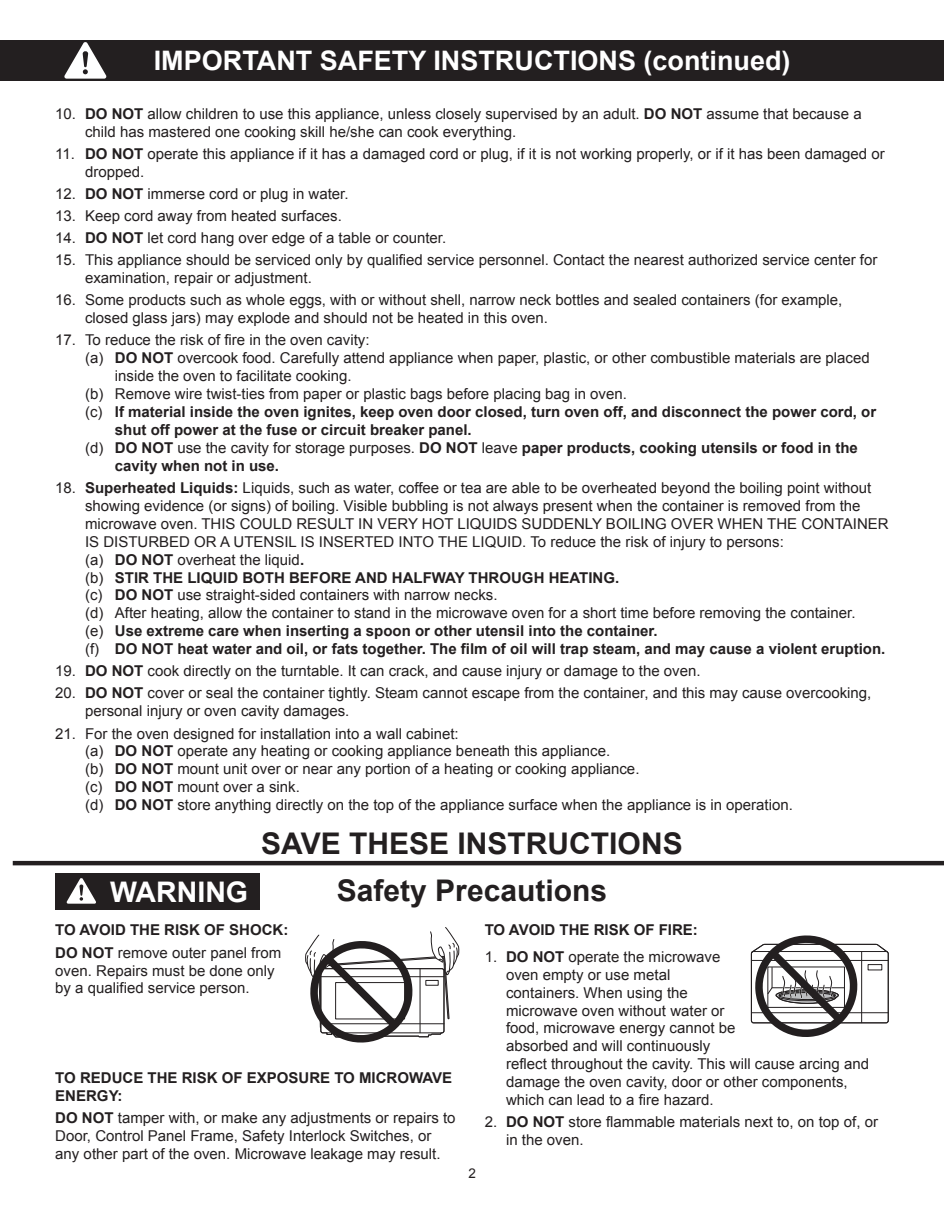
<style>
.page{position:relative;width:944px;height:1212px;background:#fff}
.page>*{position:absolute;margin:0;border:0;box-sizing:border-box;transform-origin:0 0}
.t1{font:700 29.85px "Arial";color:#231f20}
.t2{font:700 28.35px "Arial";color:#fff}
.t3{font:700 26.85px "Arial";color:#fff}
.t4{font:15px/17.9px "Arial";color:#231f20}
.t5{font:700 15px/22.2px "Arial";color:#231f20}
.t6{font:13.5px "Arial";color:#231f20}
.s1{font-weight:700}
.s2{font-weight:400}
</style>
<div class="page">
<div style="left:0;top:40px;width:944px;height:40px;background:#231f20"></div>
<svg style="left:64px;top:42px;width:42px;height:37px"></svg>
<hr style="left:13px;top:861px;width:931px;height:4px;background:#231f20">
<div style="left:55px;top:873px;width:204px;height:36px;background:#231f20"></div>
<svg style="left:67px;top:878px;width:29px;height:26px"></svg>
<svg style="left:305px;top:927px;width:154px;height:115px"></svg>
<svg style="left:751px;top:935px;width:138px;height:102px"></svg>
<h3 class="t3" style="left:154px;top:42px;width:638px">IMPORTANT SAFETY INSTRUCTIONS (continued)</h3>
<p class="t4" style="left:85px;top:105px;width:778px;text-indent:-30px">10. <span class="s1">DO NOT</span> allow children to use this appliance, unless closely supervised by an adult. <span class="s1">DO NOT</span> assume that because a child has mastered one cooking skill he/she can cook everything.</p>
<p class="t4" style="left:85px;top:145px;width:801px;text-indent:-30px">11. <span class="s1">DO NOT</span> operate this appliance if it has a damaged cord or plug, if it is not working properly, or if it has been damaged or dropped.</p>
<p class="t4" style="left:55px;top:185px;width:295px">12. <span class="s1">DO NOT</span> immerse cord or plug in water.</p>
<p class="t4" style="left:55px;top:207px;width:288px">13. Keep cord away from heated surfaces.</p>
<p class="t4" style="left:55px;top:229px;width:392px">14. <span class="s1">DO NOT</span> let cord hang over edge of a table or counter.</p>
<p class="t4" style="left:85px;top:251px;width:794px;text-indent:-30px">15. This appliance should be serviced only by qualified service personnel. Contact the nearest authorized service center for examination, repair or adjustment.</p>
<p class="t4" style="left:85px;top:291px;width:759px;text-indent:-30px">16. Some products such as whole eggs, with or without shell, narrow neck bottles and sealed containers (for example, closed glass jars) may explode and should not be heated in this oven.</p>
<p class="t4" style="left:55px;top:331px;width:316px">17. To reduce the risk of fire in the oven cavity:</p>
<p class="t4" style="left:85px;top:349px;width:786px">(a) <span class="s1">DO NOT</span> overcook food. Carefully attend appliance when paper, plastic, or other combustible materials are placed</p>
<p class="t4" style="left:115px;top:367px;width:238px">inside the oven to facilitate cooking.</p>
<p class="t4" style="left:85px;top:385px;width:543px">(b) Remove wire twist-ties from paper or plastic bags before placing bag in oven.</p>
<p class="t5" style="left:85px;top:401px;width:793px"><span class="s2">(c)</span> If material inside the oven ignites, keep oven door closed, turn oven off, and disconnect the power cord, or</p>
<p class="t5" style="left:115px;top:419px;width:358px">shut off power at the fuse or circuit breaker panel.</p>
<p class="t5" style="left:85px;top:437px;width:774px"><span class="s2">(d)</span> DO NOT <span class="s2">use the cavity for storage purposes.</span> DO NOT <span class="s2">leave</span> paper products, cooking utensils or food in the</p>
<p class="t5" style="left:115px;top:455px;width:166px">cavity when not in use.</p>
<p class="t4" style="left:85px;top:479px;width:805px;text-indent:-30px">18. <span class="s1">Superheated Liquids:</span> Liquids, such as water, coffee or tea are able to be overheated beyond the boiling point without showing evidence (or signs) of boiling. Visible bubbling is not always present when the container is removed from the microwave oven. THIS COULD RESULT IN VERY HOT LIQUIDS SUDDENLY BOILING OVER WHEN THE CONTAINER IS DISTURBED OR A UTENSIL IS INSERTED INTO THE LIQUID. To reduce the risk of injury to persons:<br>(a) <span class="s1">DO NOT</span> overheat the liquid<span class="s1">.<br></span>(b) <span class="s1">STIR THE LIQUID BOTH BEFORE AND HALFWAY THROUGH HEATING.<br></span>(c) <span class="s1">DO NOT</span> use straight-sided containers with narrow necks.<br>(d) After heating, allow the container to stand in the microwave oven for a short time before removing the container.<br>(e) <span class="s1">Use extreme care when inserting a spoon or other utensil into the container.<br></span>(f) <span class="s1">DO NOT heat water and oil, or fats together. The film of oil will trap steam, and may cause a violent eruption.</span></p>
<p class="t4" style="left:55px;top:662px;width:647px">19. <span class="s1">DO NOT</span> cook directly on the turntable. It can crack, and cause injury or damage to the oven.</p>
<p class="t4" style="left:85px;top:684px;width:788px;text-indent:-30px">20. <span class="s1">DO NOT</span> cover or seal the container tightly. Steam cannot escape from the container, and this may cause overcooking, personal injury or oven cavity damages.</p>
<p class="t4" style="left:85px;top:724px;width:709px;text-indent:-30px">21. For the oven designed for installation into a wall cabinet:<br>(a) <span class="s1">DO NOT</span> operate any heating or cooking appliance beneath this appliance.<br>(b) <span class="s1">DO NOT</span> mount unit over or near any portion of a heating or cooking appliance.<br>(c) <span class="s1">DO NOT</span> mount over a sink.<br>(d) <span class="s1">DO NOT</span> store anything directly on the top of the appliance surface when the appliance is in operation.</p>
<h1 class="t1" style="left:261px;top:822px;width:423px">SAVE THESE INSTRUCTIONS</h1>
<h2 class="t2" style="left:110px;top:871px;width:139px">WARNING</h2>
<h1 class="t1" style="left:337px;top:869px;width:272px">Safety Precautions</h1>
<p class="t5" style="left:55px;top:919px;width:235px">TO AVOID THE RISK OF SHOCK:<br>DO NOT <span class="s2">remove outer panel from</span></p>
<p class="t4" style="left:55px;top:961px;width:221px">oven. Repairs must be done only by a qualified service person.</p>
<p class="t5" style="left:485px;top:919px;width:215px">TO AVOID THE RISK OF FIRE:</p>
<p class="t4" style="left:506px;top:947px;width:365px;text-indent:-21px">1. <span class="s1">DO NOT</span> operate the microwave<br>oven empty or use metal<br>containers. When using the<br>microwave oven without water or<br>food, microwave energy cannot be<br>absorbed and will continuously<br>reflect throughout the cavity. This will cause arcing and damage the oven cavity, door or other components, which can lead to a fire hazard.</p>
<p class="t4" style="left:506px;top:1113px;width:373px;text-indent:-21px">2. <span class="s1">DO NOT</span> store flammable materials next to, on top of, or in the oven.</p>
<p class="t5" style="left:55px;top:1069px;width:398px;line-height:17.9px">TO REDUCE THE RISK OF EXPOSURE TO MICROWAVE<br>ENERGY:</p>
<p class="t4" style="left:55px;top:1109px;width:402px"><span class="s1">DO NOT</span> tamper with, or make any adjustments or repairs to<br>Door, Control Panel Frame, Safety Interlock Switches, or any other part of the oven. Microwave leakage may result.</p>
<p class="t6" style="left:468px;top:1164px;width:9px">2</p>
</div>
